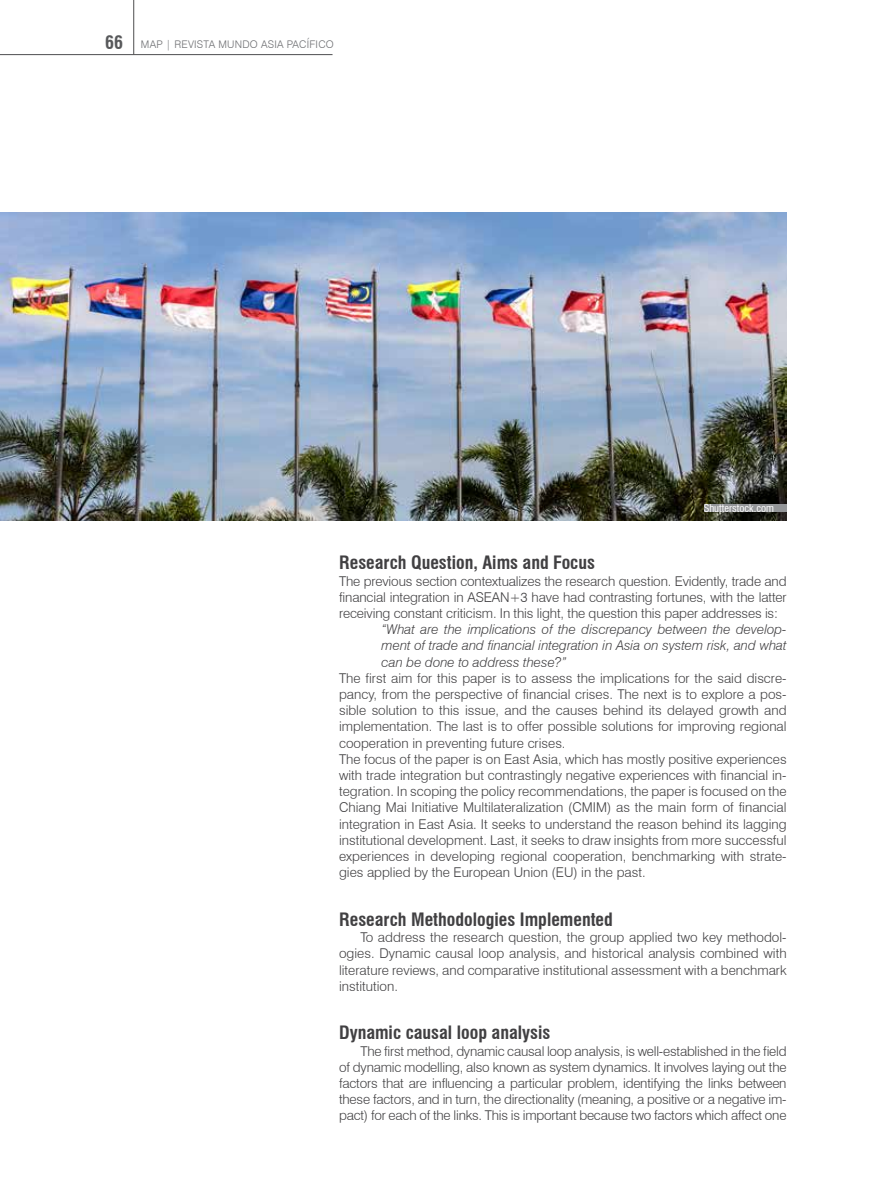
<style>
.page{position:relative;width:893px;height:1187px;background:#fff}
.page>*{position:absolute;margin:0;border:0;box-sizing:border-box;transform-origin:0 0}
.t1{font:700 condensed 18px "Swiss 721 BT";color:#414042}
.t2{font:300 13.5px/16.2px "Swiss 721 BT";color:#414042;text-align:justify}
.t3{font:italic 300 13.5px/16.2px "Swiss 721 BT";color:#414042;text-align:justify}
.t4{font:300 10.5px "Swiss 721 BT";letter-spacing:.02em;color:#6d6e71}
.t5{font:condensed 10.5px "Swiss 721 BT";color:#fff}
.s1{font-weight:700;font-stretch:condensed;font-size:18px;color:#58595b}
</style>
<div class="page">
<hr style="left:0;top:54px;width:333px;height:1px;background:#4d4d4f">
<hr style="left:133px;top:0;width:1px;height:55px;background:#4d4d4f">
<img style="left:0;top:213px;width:787px;height:307px">
<div style="left:704px;top:504px;width:83px;height:8px;background:#939598"></div>
<p class="t4" style="left:105px;top:38px;width:230px"><span class="s1">66</span> MAP | REVISTA MUNDO ASIA PACÍFICO</p>
<p class="t5" style="left:704px;top:502px;width:72px">Shutterstock.com</p>
<h1 class="t1" style="left:339px;top:552px;width:257px">Research Question, Aims and Focus</h1>
<p class="t2" style="left:339px;top:572px;width:449px">The previous section contextualizes the research question. Evidently, trade and financial integration in ASEAN+3 have had contrasting fortunes, with the latter receiving constant criticism. In this light, the question this paper addresses is:</p>
<p class="t3" style="left:382px;top:621px;width:407px">“What are the implications of the discrepancy between the develop&shy;ment of trade and financial integration in Asia on system risk, and what can be done to address these?”</p>
<p class="t2" style="left:339px;top:669px;width:449px;text-align:left">The first aim for this paper is to assess the implications for the said discre&shy;pancy, from the perspective of financial crises. The next is to explore a pos&shy;sible solution to this issue, and the causes behind its delayed growth and implementation. The last is to offer possible solutions for improving regional cooperation in preventing future crises.<br>The focus of the paper is on East Asia, which has mostly positive experiences with trade integration but contrastingly negative experiences with financial in&shy;tegration. In scoping the policy recommendations, the paper is focused on the Chiang Mai Initiative Multilateralization (CMIM) as the main form of financial integration in East Asia. It seeks to understand the reason behind its lagging institutional development. Last, it seeks to draw insights from more successful experiences in developing regional cooperation, benchmarking with strate&shy;gies applied by the European Union (EU) in the past.</p>
<h1 class="t1" style="left:339px;top:908px;width:275px">Research Methodologies Implemented</h1>
<p class="t2" style="left:339px;top:929px;width:449px;text-indent:21px">To address the research question, the group applied two key methodol&shy;ogies. Dynamic causal loop analysis, and historical analysis combined with literature reviews, and comparative institutional assessment with a benchmark institution.</p>
<h1 class="t1" style="left:339px;top:1021px;width:213px">Dynamic causal loop analysis</h1>
<p class="t2" style="left:339px;top:1042px;width:449px;text-indent:21px">The first method, dynamic causal loop analysis, is well-established in the field of dynamic modelling, also known as system dynamics. It involves laying out the factors that are influencing a particular problem, identifying the links between these factors, and in turn, the directionality (meaning, a positive or a negative im&shy;pact) for each of the links. This is important because two factors which affect one</p>
</div>
